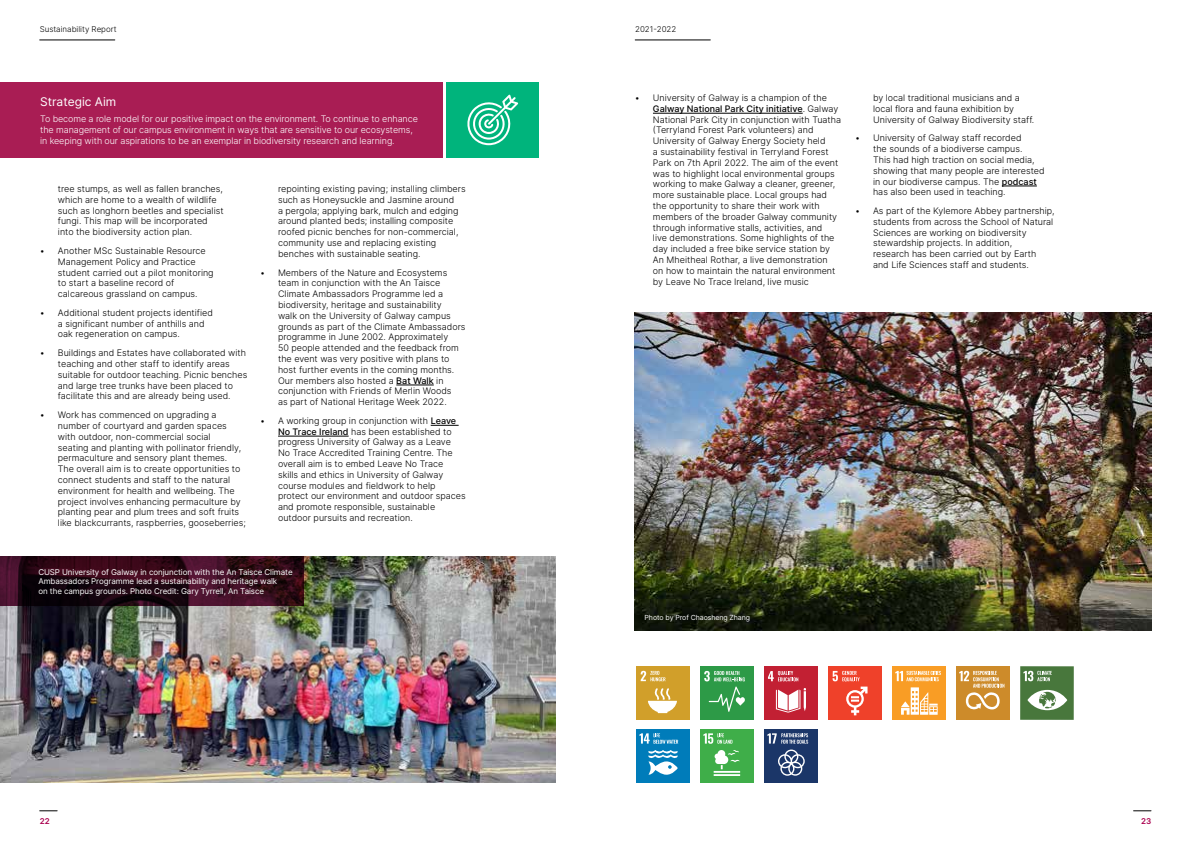
<style>
.page{position:relative;width:1191px;height:842px;background:#fff}
.page>*{position:absolute;margin:0;border:0;box-sizing:border-box;transform-origin:0 0}
.t1{font:12px "Inter";color:#fff}
.t2{font:300 9px/10.8px "Inter";color:#000}
.t3{font:300 9px/10.8px "Inter";letter-spacing:-.01em;color:#fff}
.t4{font:8px/9.6px "Inter";letter-spacing:-.01em;color:#fff}
.t5{font:300 8px "Inter";color:#000}
.t6{font:600 8px "Inter";color:#aa004f}
.t7{font:7px "Inter";letter-spacing:-.01em;color:#fff}
.s1{font-weight:500}
</style>
<div class="page">
<hr style="left:396px;top:385px;width:38px;height:1px;background:#000">
<svg style="left:431px;top:425px;width:27px;height:1px"></svg>
<hr style="left:278px;top:436px;width:71px;height:1px;background:#000">
<hr style="left:653px;top:113px;width:149px;height:1px;background:#000">
<hr style="left:1001px;top:186px;width:35px;height:1px;background:#000">
<img style="left:0;top:556px;width:556px;height:226px">
<div style="left:700px;top:666px;width:53px;height:54px;background:#2d9a47"></div>
<svg style="left:704px;top:671px;width:41px;height:41px"></svg>
<div style="left:764px;top:666px;width:53px;height:54px;background:#c22033"></div>
<svg style="left:768px;top:671px;width:30px;height:10px"></svg>
<svg style="left:776px;top:688px;width:30px;height:24px"></svg>
<div style="left:892px;top:666px;width:53px;height:54px;background:#f99d25"></div>
<svg style="left:895px;top:671px;width:46px;height:10px"></svg>
<svg style="left:901px;top:687px;width:36px;height:28px"></svg>
<div style="left:956px;top:666px;width:54px;height:54px;background:#cd8b2a"></div>
<svg style="left:959px;top:671px;width:45px;height:39px"></svg>
<div style="left:1020px;top:666px;width:53px;height:54px;background:#48773c"></div>
<svg style="left:1023px;top:671px;width:28px;height:10px"></svg>
<svg style="left:1027px;top:690px;width:40px;height:20px"></svg>
<div style="left:764px;top:729px;width:54px;height:53px;background:#1b3668"></div>
<svg style="left:767px;top:733px;width:41px;height:43px"></svg>
<div style="left:636px;top:666px;width:54px;height:54px;background:#d19f2a"></div>
<svg style="left:640px;top:671px;width:25px;height:10px"></svg>
<svg style="left:648px;top:688px;width:29px;height:25px"></svg>
<div style="left:828px;top:666px;width:54px;height:54px;background:#ef412a"></div>
<svg style="left:832px;top:671px;width:35px;height:44px"></svg>
<div style="left:636px;top:729px;width:54px;height:53px;background:#007cba"></div>
<svg style="left:639px;top:733px;width:39px;height:11px"></svg>
<svg style="left:648px;top:750px;width:29px;height:25px"></svg>
<div style="left:700px;top:729px;width:54px;height:53px;background:#3fae49"></div>
<svg style="left:703px;top:733px;width:29px;height:11px"></svg>
<hr style="left:713px;top:771px;width:27px;height:2px;background:#fff">
<hr style="left:713px;top:774px;width:27px;height:2px;background:#fff">
<svg style="left:714px;top:750px;width:25px;height:19px"></svg>
<svg style="left:0;top:556px;width:304px;height:49px;background:#2f0a19"></svg>
<img style="left:635px;top:313px;width:516px;height:318px">
<div style="left:0;top:82px;width:442px;height:76px;background:#a91d54"></div>
<div style="left:447px;top:82px;width:92px;height:76px;background:#00b47c"></div>
<svg style="left:467px;top:95px;width:51px;height:50px"></svg>
<svg style="left:40px;top:810px;width:17px;height:1px"></svg>
<hr style="left:40px;top:40px;width:75px;height:1px;background:#000">
<hr style="left:635px;top:40px;width:75px;height:1px;background:#000">
<svg style="left:1133px;top:810px;width:18px;height:1px"></svg>
<p class="t5" style="left:40px;top:24px;width:79px">Sustainability Report</p>
<h1 class="t1" style="left:40px;top:93px;width:78px">Strategic Aim</h1>
<p class="t3" style="left:40px;top:114px;width:379px">To become a role model for our positive impact on the environment. To continue to enhance the management of our campus environment in ways that are sensitive to our ecosystems, in keeping with our aspirations to be an exemplar in biodiversity research and learning.</p>
<p class="t2" style="left:58px;top:183px;width:167px">tree stumps, as well as fallen branches, which are home to a wealth of wildlife such as longhorn beetles and specialist fungi. This map will be incorporated into the biodiversity action plan.</p>
<p class="t2" style="left:58px;top:245px;width:157px;text-indent:-18px">• Another MSc Sustainable Resource Management Policy and Practice student carried out a pilot monitoring to start a baseline record of calcareous grassland on campus.</p>
<p class="t2" style="left:58px;top:307px;width:156px;text-indent:-18px">• Additional student projects identified a significant number of anthills and oak regeneration on campus.</p>
<p class="t2" style="left:58px;top:347px;width:191px;text-indent:-18px">• Buildings and Estates have collaborated with teaching and other staff to identify areas suitable for outdoor teaching. Picnic benches and large tree trunks have been placed to facilitate this and are already being used.</p>
<p class="t2" style="left:58px;top:409px;width:189px;text-indent:-18px">• Work has commenced on upgrading a number of courtyard and garden spaces with outdoor, non-commercial social<br>seating and planting with pollinator friendly, permaculture and sensory plant themes.<br>The overall aim is to create opportunities to connect students and staff to the natural environment for health and wellbeing. The project involves enhancing permaculture by planting pear and plum trees and soft fruits like blackcurrants, raspberries, gooseberries;</p>
<p class="t2" style="left:278px;top:183px;width:189px">repointing existing paving; installing climbers such as Honeysuckle and Jasmine around<br>a pergola; applying bark, mulch and edging around planted beds; installing composite roofed picnic benches for non-commercial, community use and replacing existing benches with sustainable seating.</p>
<p class="t2" style="left:278px;top:267px;width:189px;text-indent:-18px">• Members of the Nature and Ecosystems team in conjunction with the An Taisce Climate Ambassadors Programme led a biodiversity, heritage and sustainability<br>walk on the University of Galway campus grounds as part of the Climate Ambassadors programme in June 2002. Approximately<br>50 people attended and the feedback from the event was very positive with plans to host further events in the coming months.<br>Our members also hosted a <span class="s1">Bat Walk</span> in conjunction with Friends of Merlin Woods<br>as part of National Heritage Week 2022.</p>
<p class="t2" style="left:278px;top:415px;width:189px;text-indent:-18px">• A working group in conjunction with <span class="s1">Leave No Trace Ireland</span> has been established to progress University of Galway as a Leave<br>No Trace Accredited Training Centre. The overall aim is to embed Leave No Trace skills and ethics in University of Galway course modules and fieldwork to help protect our environment and outdoor spaces and promote responsible, sustainable outdoor pursuits and recreation.</p>
<p class="t4" style="left:38px;top:567px;width:256px">CUSP University of Galway in conjunction with the An Taisce Climate<br>Ambassadors Programme lead a sustainability and heritage walk<br>on the campus grounds. Photo Credit: Gary Tyrrell, An Taisce</p>
<p class="t5" style="left:635px;top:24px;width:43px">2021-2022</p>
<p class="t2" style="left:653px;top:92px;width:190px;text-indent:-18px">• University of Galway is a champion of the <span class="s1">Galway National Park City initiative</span>. Galway National Park City in conjunction with Tuatha (Terryland Forest Park volunteers) and University of Galway Energy Society held<br>a sustainability festival in Terryland Forest Park on 7th April 2022. The aim of the event was to highlight local environmental groups working to make Galway a cleaner, greener, more sustainable place. Local groups had the opportunity to share their work with members of the broader Galway community through informative stalls, activities, and<br>live demonstrations. Some highlights of the day included a free bike service station by An Mheitheal Rothar, a live demonstration<br>on how to maintain the natural environment by Leave No Trace Ireland, live music</p>
<p class="t2" style="left:873px;top:92px;width:163px">by local traditional musicians and a local flora and fauna exhibition by<br>University of Galway Biodiversity staff.</p>
<p class="t2" style="left:873px;top:133px;width:173px;text-indent:-18px">• University of Galway staff recorded<br>the sounds of a biodiverse campus.<br>This had high traction on social media, showing that many people are interested in our biodiverse campus. The <span class="s1">podcast </span>has also been used in teaching.</p>
<p class="t2" style="left:873px;top:205px;width:183px;text-indent:-18px">• As part of the Kylemore Abbey partnership, students from across the School of Natural Sciences are working on biodiversity stewardship projects. In addition,<br>research has been carried out by Earth<br>and Life Sciences staff and students.</p>
<p class="t7" style="left:644px;top:612px;width:107px">Photo by Prof Chaosheng Zhang</p>
<p class="t6" style="left:40px;top:815px;width:11px">22</p>
<p class="t6" style="left:1141px;top:815px;width:12px">23</p>
</div>
